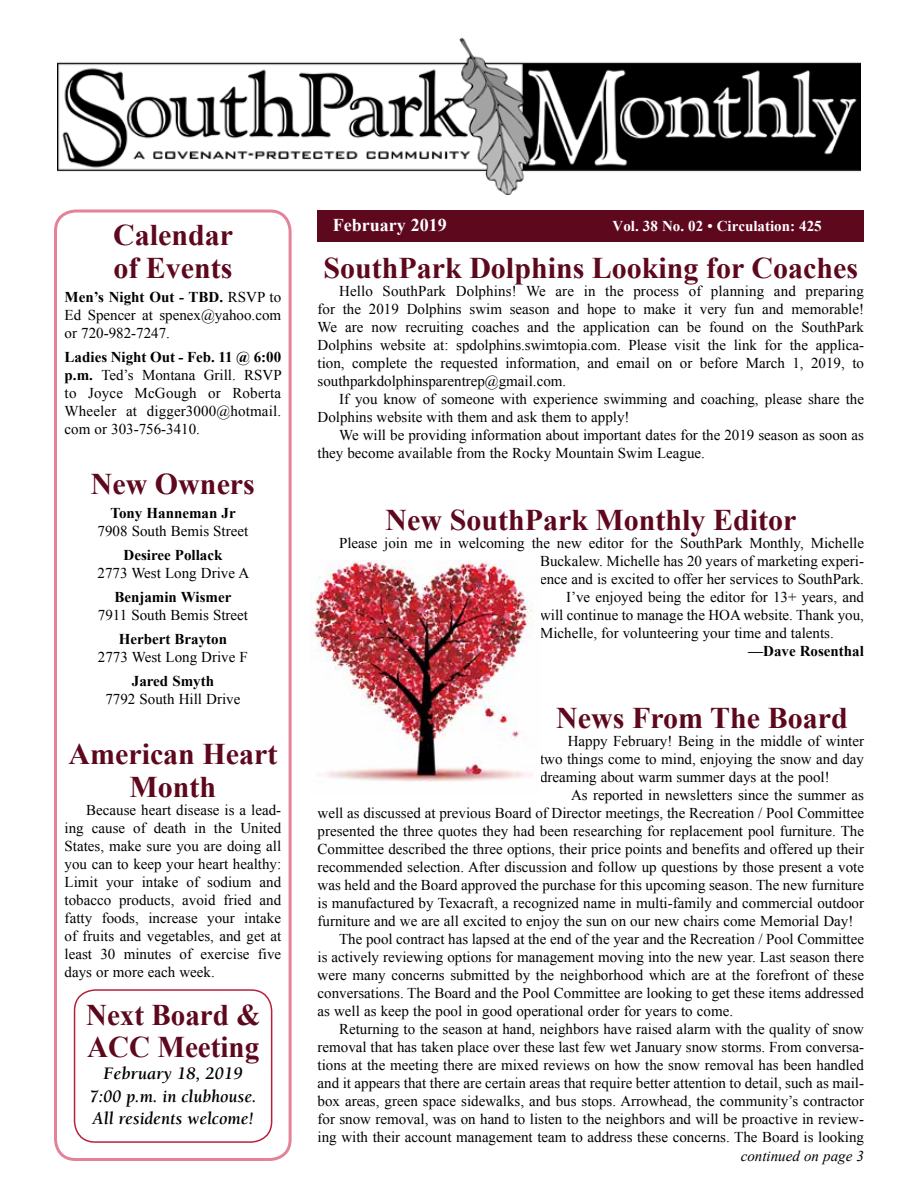
<style>
.page{position:relative;width:918px;height:1188px;background:#fff}
.page>*{position:absolute;margin:0;border:0;box-sizing:border-box;transform-origin:0 0}
.t1{font:700 30px/33px "Times New Roman";color:#5e081e}
.t2{font:italic 700 18px/22.5px "Berkeley";color:#000;text-align:center}
.t3{font:700 18px "Times New Roman";color:#fff}
.t4{font:15px/18px "Times New Roman";color:#000;text-align:justify}
.t5{font:700 15px "Times New Roman";color:#000}
.t6{font:700 15px "Times New Roman";color:#fff}
.t7{font:italic 15px "Times New Roman";color:#000}
.s1{font-weight:700}
</style>
<div class="page">
<div style="left:54px;top:210px;width:238px;height:951px;border:3px solid #e28397;border-radius:20px"></div>
<div style="left:74px;top:989px;width:198px;height:154px;border:2px solid #b71f3b;border-radius:21px"></div>
<img style="left:58px;top:38px;width:803px;height:156px">
<div style="left:318px;top:211px;width:546px;height:31px;background:#5e081e"></div>
<img style="left:310px;top:560px;width:223px;height:222px">
<h1 class="t1" style="left:113px;top:218px;width:122px">Calendar of Events</h1>
<p class="t4" style="left:65px;top:288px;width:218px"><span class="s1">Men’s Night Out - TBD.</span> RSVP to Ed Spencer at spenex@yahoo.com or 720-982-7247.</p>
<p class="t4" style="left:65px;top:348px;width:219px"><span class="s1">Ladies Night Out - Feb. 11 @ 6:00 p.m.</span> Ted’s Montana Grill. RSVP to Joyce McGough or Roberta Wheeler at digger3000@hotmail. com or 303-756-3410.</p>
<h1 class="t1" style="left:91px;top:467px;width:166px">New Owners</h1>
<p class="t5" style="left:110px;top:503px;width:127px">Tony Hanneman Jr</p>
<p class="t4" style="left:98px;top:522px;width:152px">7908 South Bemis Street</p>
<p class="t5" style="left:124px;top:545px;width:100px">Desiree Pollack</p>
<p class="t4" style="left:98px;top:564px;width:153px">2773 West Long Drive A</p>
<p class="t5" style="left:114px;top:587px;width:118px">Benjamin Wismer</p>
<p class="t4" style="left:98px;top:606px;width:152px">7911 South Bemis Street</p>
<p class="t5" style="left:119px;top:629px;width:110px">Herbert Brayton</p>
<p class="t4" style="left:98px;top:648px;width:152px">2773 West Long Drive F</p>
<p class="t5" style="left:132px;top:671px;width:84px">Jared Smyth</p>
<p class="t4" style="left:105px;top:690px;width:136px">7792 South Hill Drive</p>
<h1 class="t1" style="left:68px;top:737px;width:211px;text-align:center">American Heart<br>Month</h1>
<p class="t4" style="left:65px;top:801px;width:218px;text-indent:22px">Because heart disease is a lead&shy;ing cause of death in the United States, make sure you are doing all you can to keep your heart healthy:<br>Limit your intake of sodium and tobacco products, avoid fried and fatty foods, increase your intake of fruits and vegetables, and get at least 30 minutes of exercise five days or more each week.</p>
<h1 class="t1" style="left:86px;top:999px;width:176px;line-height:31.5px">Next Board &amp;<br>ACC Meeting</h1>
<p class="t2" style="left:90px;top:1063px;width:168px">February 18, 2019<br>7:00 p.m. in clubhouse.<br>All residents welcome!</p>
<p class="t3" style="left:333px;top:213px;width:115px">February 2019</p>
<p class="t6" style="left:613px;top:216px;width:211px">Vol. 38 No. 02 • Circulation: 425</p>
<h1 class="t1" style="left:323px;top:251px;width:536px">SouthPark Dolphins Looking for Coaches</h1>
<p class="t4" style="left:318px;top:282px;width:548px;text-indent:22px">Hello SouthPark Dolphins! We are in the process of planning and preparing for the 2019 Dolphins swim season and hope to make it very fun and memorable!<br>We are now recruiting coaches and the application can be found on the SouthPark Dolphins website at: spdolphins.swimtopia.com. Please visit the link for the applica&shy;tion, complete the requested information, and email on or before March 1, 2019, to southparkdolphinsparentrep@gmail.com.</p>
<p class="t4" style="left:318px;top:390px;width:548px;text-indent:22px">If you know of someone with experience swimming and coaching, please share the<br>Dolphins website with them and ask them to apply!</p>
<p class="t4" style="left:318px;top:426px;width:548px;text-indent:22px">We will be providing information about important dates for the 2019 season as soon as they become available from the Rocky Mountain Swim League.</p>
<h1 class="t1" style="left:386px;top:503px;width:412px">New SouthPark Monthly Editor</h1>
<p class="t4" style="left:339px;top:534px;width:526px">Please join me in welcoming the new editor for the SouthPark Monthly, Michelle</p>
<p class="t4" style="left:540px;top:552px;width:325px">Buckalew. Michelle has 20 years of marketing experi-</p>
<p class="t4" style="left:540px;top:570px;width:325px">ence and is excited to offer her services to SouthPark.</p>
<p class="t4" style="left:566px;top:588px;width:299px">I’ve enjoyed being the editor for 13+ years, and</p>
<p class="t4" style="left:540px;top:606px;width:325px">will continue to manage the HOA website. Thank you,</p>
<p class="t4" style="left:540px;top:624px;width:295px">Michelle, for volunteering your time and talents.</p>
<p class="t5" style="left:748px;top:641px;width:117px">—Dave Rosenthal</p>
<h1 class="t1" style="left:556px;top:701px;width:293px">News From The Board</h1>
<p class="t4" style="left:540px;top:732px;width:326px;text-indent:28px">Happy February! Being in the middle of winter two things come to mind, enjoying the snow and day dreaming about warm summer days at the pool!</p>
<p class="t4" style="left:571px;top:786px;width:294px">As reported in newsletters since the summer as</p>
<p class="t4" style="left:318px;top:804px;width:548px">well as discussed at previous Board of Director meetings, the Recreation / Pool Committee</p>
<p class="t4" style="left:318px;top:822px;width:548px">presented the three quotes they had been researching for replacement pool furniture. The</p>
<p class="t4" style="left:318px;top:840px;width:548px">Committee described the three options, their price points and benefits and offered up their</p>
<p class="t4" style="left:318px;top:858px;width:548px">recommended selection. After discussion and follow up questions by those present a vote</p>
<p class="t4" style="left:318px;top:876px;width:548px">was held and the Board approved the purchase for this upcoming season. The new furniture</p>
<p class="t4" style="left:318px;top:894px;width:548px">is manufactured by Texacraft, a recognized name in multi-family and commercial outdoor</p>
<p class="t4" style="left:318px;top:912px;width:537px">furniture and we are all excited to enjoy the sun on our new chairs come Memorial Day!</p>
<p class="t4" style="left:339px;top:930px;width:526px">The pool contract has lapsed at the end of the year and the Recreation / Pool Committee</p>
<p class="t4" style="left:318px;top:948px;width:548px">is actively reviewing options for management moving into the new year. Last season there</p>
<p class="t4" style="left:318px;top:966px;width:548px">were many concerns submitted by the neighborhood which are at the forefront of these</p>
<p class="t4" style="left:318px;top:984px;width:548px">conversations. The Board and the Pool Committee are looking to get these items addressed</p>
<p class="t4" style="left:318px;top:1002px;width:417px">as well as keep the pool in good operational order for years to come.</p>
<p class="t4" style="left:339px;top:1020px;width:526px">Returning to the season at hand, neighbors have raised alarm with the quality of snow</p>
<p class="t4" style="left:318px;top:1038px;width:548px">removal that has taken place over these last few wet January snow storms. From conversa-</p>
<p class="t4" style="left:318px;top:1056px;width:548px">tions at the meeting there are mixed reviews on how the snow removal has been handled</p>
<p class="t4" style="left:318px;top:1074px;width:548px">and it appears that there are certain areas that require better attention to detail, such as mail-</p>
<p class="t4" style="left:318px;top:1092px;width:548px">box areas, green space sidewalks, and bus stops. Arrowhead, the community’s contractor</p>
<p class="t4" style="left:318px;top:1110px;width:548px">for snow removal, was on hand to listen to the neighbors and will be proactive in review-</p>
<p class="t4" style="left:318px;top:1128px;width:548px">ing with their account management team to address these concerns. The Board is looking</p>
<p class="t7" style="left:741px;top:1146px;width:125px">continued on page 3</p>
</div>
